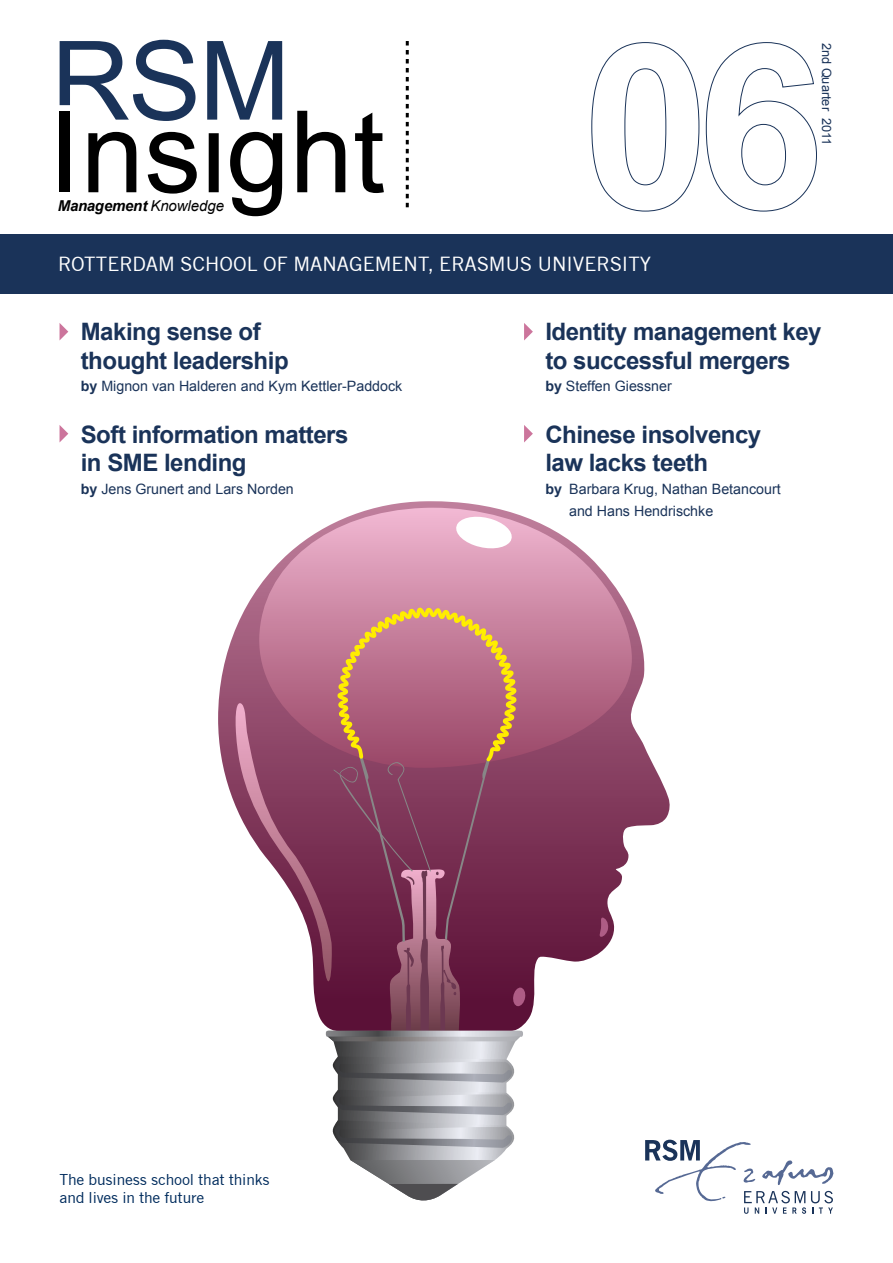
<style>
.page{position:relative;width:893px;height:1263px;background:#fff}
.page>*{position:absolute;margin:0;border:0;box-sizing:border-box;transform-origin:0 0}
.t1{font:700 24px/28.5px "Arial";letter-spacing:-.02em;color:#1a3359}
.t2{font:19.5px "RS Merasmus Sans";color:#fff}
.t3{font:15px/18.5px "RS Merasmus Sans";letter-spacing:-.01em;color:#002c5d}
.t4{font:italic 700 15px "Arial";letter-spacing:-.02em;color:#000}
.t5{font:14.25px/22.5px "Arial";color:#1a3359}
.t6{font:12.75px "Arial";color:#1a3359}
.s1{font-weight:400}
.s2{font-weight:700}
</style>
<div class="page">
<div style="left:0;top:234px;width:893px;height:60px;background:#1a3359"></div>
<svg style="left:591px;top:42px;width:109px;height:170px"></svg>
<svg style="left:706px;top:42px;width:111px;height:170px"></svg>
<svg style="left:406px;top:41px;width:3px;height:166px"></svg>
<svg style="left:60px;top:40px;width:324px;height:176px"></svg>
<div style="left:60px;top:111px;width:10px;height:81px;background:#000"></div>
<svg style="left:645px;top:1140px;width:188px;height:74px"></svg>
<svg style="left:218px;top:501px;width:452px;height:521px"></svg>
<svg style="left:258px;top:508px;width:374px;height:260px"></svg>
<svg style="left:453px;top:515px;width:62px;height:35px"></svg>
<svg style="left:598px;top:917px;width:11px;height:20px"></svg>
<svg style="left:235px;top:603px;width:291px;height:598px"></svg>
<svg style="left:60px;top:323px;width:8px;height:17px"></svg>
<svg style="left:60px;top:425px;width:8px;height:17px"></svg>
<svg style="left:524px;top:323px;width:9px;height:17px"></svg>
<svg style="left:524px;top:425px;width:9px;height:17px"></svg>
<p class="t4" style="left:58px;top:198px;width:168px">Management <span class="s1">Knowledge</span></p>
<p class="t2" style="left:58px;top:252px;width:595px">ROTTERDAM SCHOOL OF MANAGEMENT, ERASMUS UNIVERSITY</p>
<p class="t6" style="left:834px;top:43px;width:104px;rotate:90deg">2nd Quarter 2011</p>
<p class="t1" style="left:81px;top:318px;width:209px">Making sense of thought leadership</p>
<p class="t5" style="left:81px;top:375px;width:323px"><span class="s2">by</span> Mignon van Halderen and Kym Kettler-Paddock</p>
<p class="t1" style="left:81px;top:420px;width:269px">Soft information matters in SME lending</p>
<p class="t5" style="left:81px;top:477px;width:215px"><span class="s2">by</span> Jens Grunert and Lars Norden</p>
<p class="t1" style="left:545px;top:318px;width:278px">Identity management key to successful mergers</p>
<p class="t5" style="left:545px;top:375px;width:128px"><span class="s2">by</span> Steffen Giessner</p>
<p class="t1" style="left:545px;top:420px;width:217px">Chinese insolvency law lacks teeth</p>
<p class="t5" style="left:569px;top:477px;width:213px;text-indent:-24px"><span class="s2">by</span> Barbara Krug, Nathan Betancourt and Hans Hendrischke</p>
<p class="t3" style="left:60px;top:1170px;width:212px">The business school that thinks and lives in the future</p>
</div>
